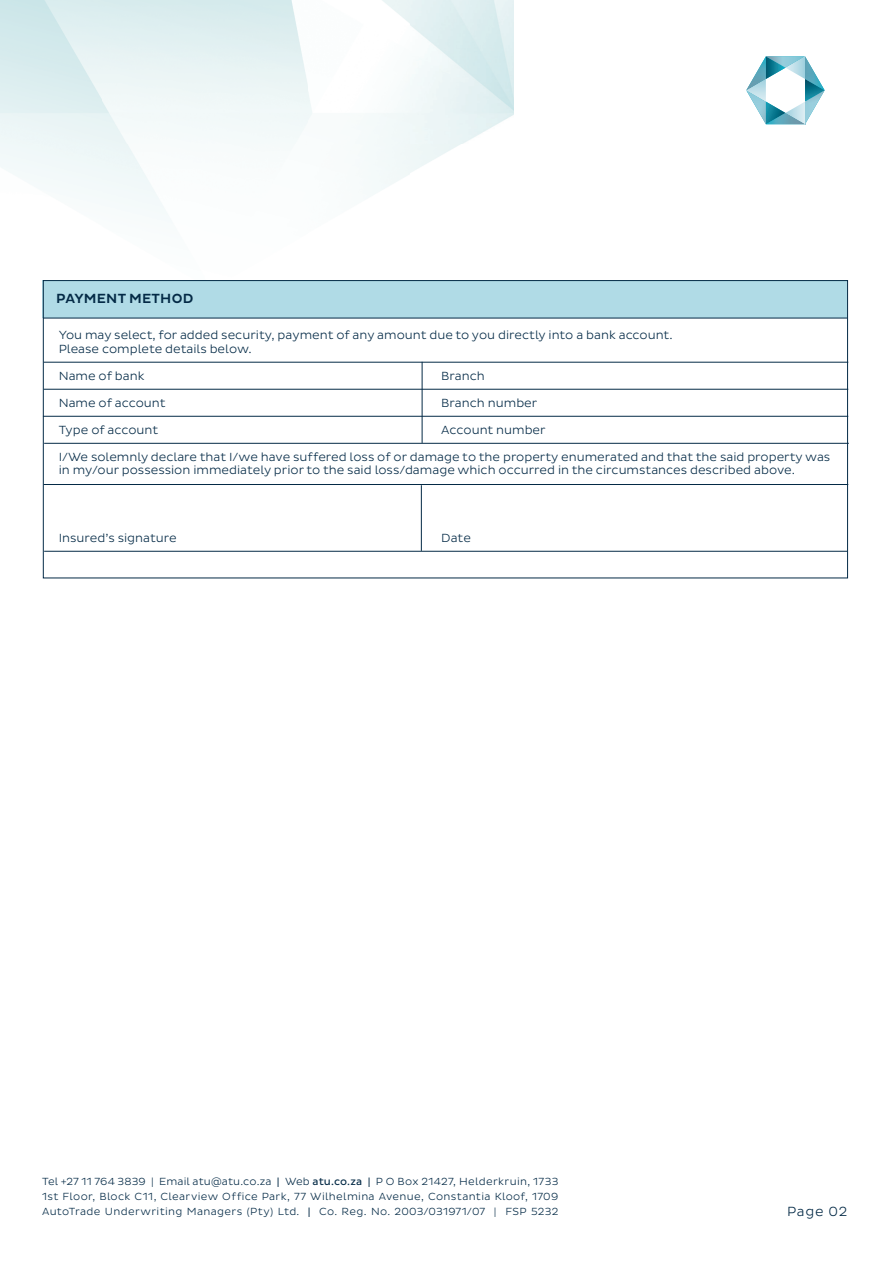
<style>
.page{position:relative;width:893px;height:1263px;background:#fff}
.page>*{position:absolute;margin:0;border:0;box-sizing:border-box;transform-origin:0 0}
.t1{font:500 13.5px "Pluto Sans";letter-spacing:.015em;color:#042a46}
.t2{font:300 13.5px "Pluto Sans";letter-spacing:.055em;color:#042a46}
.t3{font:300 12px/13.5px "Pluto Sans";color:#042a46}
.t4{font:300 10.5px/15px "Pluto Sans";letter-spacing:.03em;color:#042a46;text-align:justify}
.s1{font-weight:400}
</style>
<div class="page">
<img style="left:0;top:0;width:514px;height:289px">
<div style="left:43px;top:280px;width:804px;height:38px;background:#b0dbe6"></div>
<hr style="left:44px;top:551px;width:803px;height:1px;background:#042a46">
<hr style="left:43px;top:318px;width:804px;height:1px;background:#042a46">
<svg style="left:766px;top:56px;width:59px;height:68px"></svg>
<img style="left:766px;top:113px;width:39px;height:11px">
<img style="left:746px;top:56px;width:20px;height:68px">
<hr style="left:44px;top:362px;width:804px;height:1px;background:#042a46">
<hr style="left:44px;top:389px;width:804px;height:1px;background:#042a46">
<hr style="left:43px;top:416px;width:805px;height:1px;background:#042a46">
<hr style="left:422px;top:362px;width:1px;height:81px;background:#042a46">
<hr style="left:44px;top:484px;width:804px;height:1px;background:#042a46">
<hr style="left:421px;top:485px;width:1px;height:66px;background:#042a46">
<hr style="left:44px;top:443px;width:805px;height:1px;background:#042a46">
<p class="t1" style="left:56px;top:291px;width:138px">PAYMENT METHOD</p>
<p class="t3" style="left:59px;top:328px;width:615px">You may select, for added security, payment of any amount due to you directly into a bank account.<br>Please complete details below.</p>
<p class="t3" style="left:59px;top:369px;width:87px">Name of bank</p>
<p class="t3" style="left:441px;top:369px;width:45px">Branch</p>
<p class="t3" style="left:59px;top:396px;width:108px">Name of account</p>
<p class="t3" style="left:441px;top:396px;width:98px">Branch number</p>
<p class="t3" style="left:59px;top:423px;width:101px">Type of account</p>
<p class="t3" style="left:441px;top:423px;width:106px">Account number</p>
<p class="t3" style="left:59px;top:450px;width:773px">I/We solemnly declare that I/we have suffered loss of or damage to the property enumerated and that the said property was in my/our possession immediately prior to the said loss/damage which occurred in the circumstances described above.</p>
<p class="t3" style="left:59px;top:531px;width:119px">Insured’s signature</p>
<p class="t3" style="left:441px;top:531px;width:31px">Date</p>
<p class="t4" style="left:42px;top:1174px;width:518px">Tel +27 11 764 3839 | Email atu@atu.co.za <span class="s1">|</span> Web <span class="s1">atu.co.za |</span> P O Box 21427, Helderkruin, 1733<br>1st Floor, Block C11, Clearview Office Park, 77 Wilhelmina Avenue, Constantia Kloof, 1709<br>AutoTrade Underwriting Managers (Pty) Ltd. <span class="s1">|</span> Co. Reg. No. 2003/031971/07 | FSP 5232</p>
<p class="t2" style="left:787px;top:1203px;width:62px">Page 02</p>
</div>
